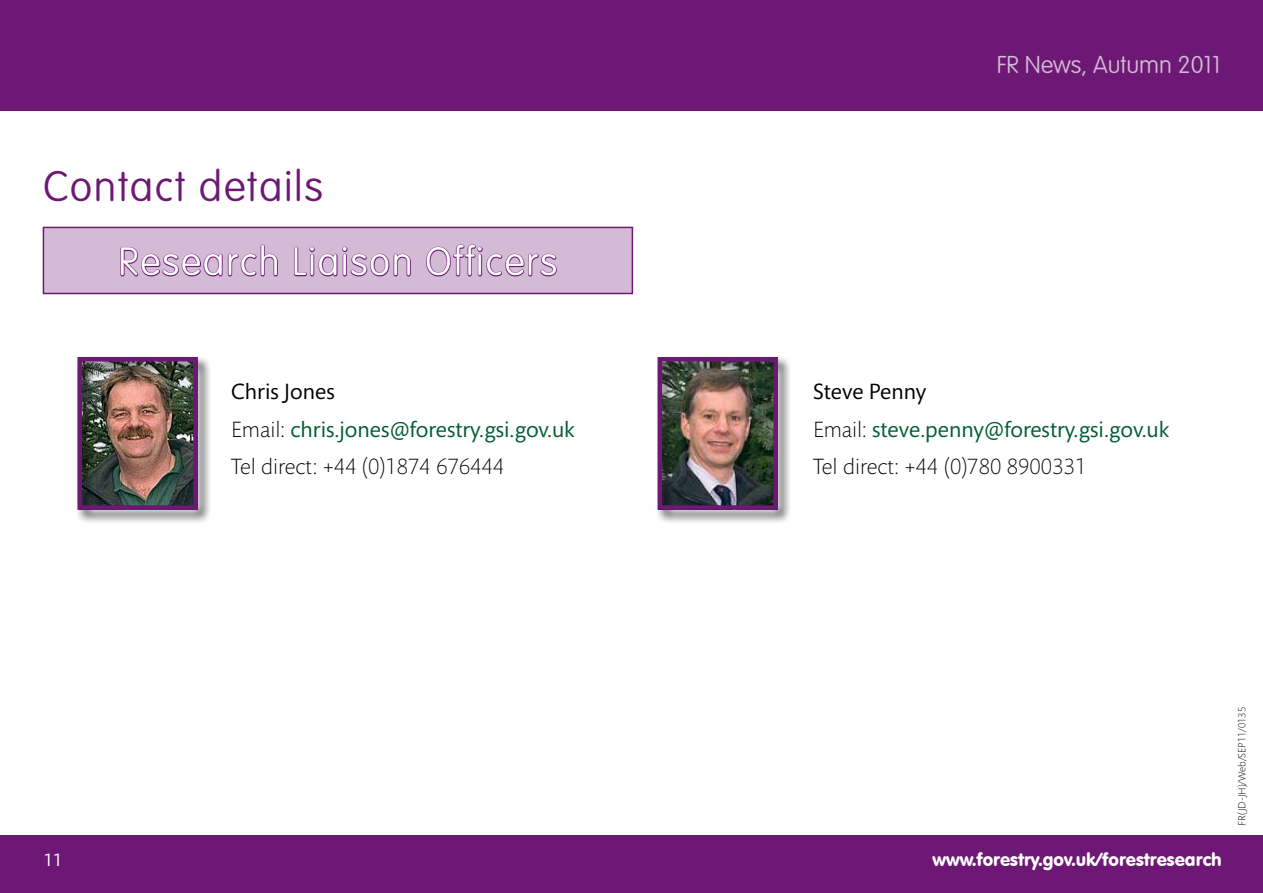
<style>
.page{position:relative;width:1263px;height:893px;background:#fff}
.page>*{position:absolute;margin:0;border:0;box-sizing:border-box;transform-origin:0 0}
.t1{font:100 42px "VAG Rounded Std";letter-spacing:.04em;color:#6d1874}
.t2{font:100 39px "VAG Rounded Std";letter-spacing:.04em;color:#fff}
.t3{font:100 24px "VAG Rounded Std";color:#d3bad5}
.t4{font:300 22.5px/37.5px "Mundo Sans Std";color:#000}
.t5{font:18.15px "VAG Rounded BT";color:#fff}
.t6{font:18px "Mundo Sans Std";color:#fff}
.t7{font:300 10.5px "Mundo Sans Std";color:#000}
.s1{font-weight:400}
.s2{font-weight:400;color:#005d34}
</style>
<div class="page">
<div style="left:0;top:0;width:1263px;height:111px;background:#6d1874"></div>
<div style="left:0;top:836px;width:1263px;height:57px;background:#6d1874"></div>
<div style="left:655px;top:355px;width:137px;height:169px;background:#000;opacity:.75"></div>
<div style="left:657px;top:357px;width:121px;height:153px;border:4px solid #6d1874"></div>
<div style="left:75px;top:355px;width:137px;height:169px;background:#000;opacity:.75"></div>
<div style="left:77px;top:357px;width:121px;height:153px;border:4px solid #6d1874"></div>
<div style="left:43px;top:227px;width:589px;height:66px;background:#d3bad5"></div>
<svg style="left:120px;top:244px;width:158px;height:33px"></svg>
<svg style="left:294px;top:246px;width:117px;height:31px"></svg>
<svg style="left:426px;top:244px;width:131px;height:33px"></svg>
<div style="left:43px;top:227px;width:590px;height:67px;border:2px solid #6d1874"></div>
<h1 class="t1" style="left:43px;top:162px;width:282px">Contact details</h1>
<h2 class="t2" style="left:118px;top:239px;width:440px">Research Liaison Officers</h2>
<p class="t4" style="left:231px;top:373px;width:345px"><span class="s1">Chris Jones<br></span>Email: <span class="s2">chris.jones@forestry.gsi.gov.uk<br></span>Tel direct: +44 (0)1874 676444</p>
<p class="t3" style="left:997px;top:51px;width:225px">FR News, Autumn 2011</p>
<p class="t4" style="left:813px;top:373px;width:358px"><span class="s1">Steve Penny<br></span>Email: <span class="s2">steve.penny@forestry.gsi.gov.uk<br></span>Tel direct: +44 (0)780 8900331</p>
<p class="t6" style="left:44px;top:850px;width:20px">11</p>
<p class="t5" style="left:932px;top:847px;width:291px">www.forestry.gov.uk/forestresearch</p>
<p class="t7" style="left:1236px;top:826px;width:121px;rotate:-90deg">FR( JD-JH)/Web/SEP11/0135</p>
</div>
